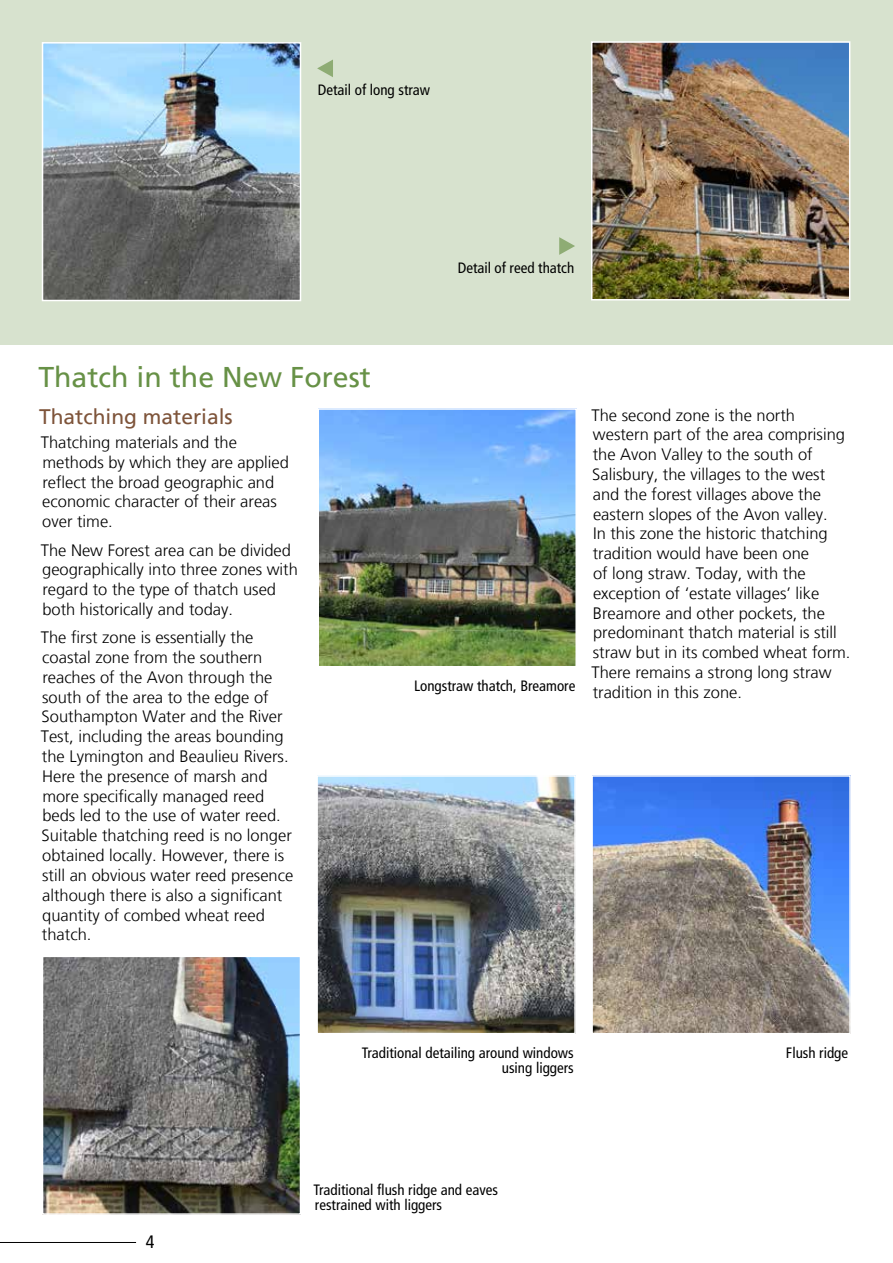
<style>
.page{position:relative;width:893px;height:1263px;background:#fff}
.page>*{position:absolute;margin:0;border:0;box-sizing:border-box;transform-origin:0 0}
.t1{font:28.5px "Frutiger LT";color:#679146}
.t2{font:21px "Frutiger LT";color:#7e543a}
.t3{font:condensed 18px "Frutiger LT";color:#000}
.t4{font:300 16.5px/19.8px "Frutiger LT";color:#000}
.t5{font:condensed 15px/15px "Frutiger LT";color:#000;text-align:right}
</style>
<div class="page">
<hr style="left:0;top:1242px;width:136px;height:1px;background:#000">
<div style="left:0;top:0;width:893px;height:344px;background:#d7e2ce"></div>
<img style="left:45px;top:45px;width:253px;height:253px">
<div style="left:42px;top:42px;width:259px;height:259px;border:2px solid #fff"></div>
<img style="left:594px;top:44px;width:253px;height:253px">
<div style="left:591px;top:41px;width:259px;height:259px;border:2px solid #fff"></div>
<svg style="left:317px;top:60px;width:16px;height:17px"></svg>
<svg style="left:559px;top:237px;width:16px;height:18px"></svg>
<img style="left:45px;top:959px;width:253px;height:253px">
<div style="left:42px;top:956px;width:259px;height:259px;border:2px solid #fff"></div>
<img style="left:320px;top:411px;width:254px;height:253px">
<div style="left:317px;top:408px;width:260px;height:259px;border:2px solid #fff"></div>
<img style="left:319px;top:778px;width:254px;height:253px">
<div style="left:316px;top:775px;width:260px;height:259px;border:2px solid #fff"></div>
<img style="left:594px;top:778px;width:254px;height:253px">
<div style="left:591px;top:775px;width:260px;height:259px;border:2px solid #fff"></div>
<p class="t5" style="left:318px;top:83px;width:114px">Detail of long straw</p>
<h1 class="t1" style="left:38px;top:360px;width:334px">Thatch in the New Forest</h1>
<p class="t2" style="left:39px;top:404px;width:195px">Thatching materials</p>
<p class="t4" style="left:41px;top:433px;width:250px">Thatching materials and the methods by which they are applied reflect the broad geographic and economic character of their areas over time.</p>
<p class="t4" style="left:41px;top:540px;width:259px">The New Forest area can be divided geographically into three zones with regard to the type of thatch used both historically and today.</p>
<p class="t4" style="left:41px;top:628px;width:254px">The first zone is essentially the coastal zone from the southern reaches of the Avon through the south of the area to the edge of<br>Southampton Water and the River<br>Test, including the areas bounding the Lymington and Beaulieu Rivers.<br>Here the presence of marsh and more specifically managed reed beds led to the use of water reed.<br>Suitable thatching reed is no longer obtained locally. However, there is still an obvious water reed presence although there is also a significant quantity of combed wheat reed thatch.</p>
<p class="t5" style="left:458px;top:260px;width:118px">Detail of reed thatch</p>
<p class="t5" style="left:414px;top:679px;width:163px">Longstraw thatch, Breamore</p>
<p class="t4" style="left:591px;top:405px;width:261px">The second zone is the north western part of the area comprising the Avon Valley to the south of<br>Salisbury, the villages to the west and the forest villages above the eastern slopes of the Avon valley.<br>In this zone the historic thatching tradition would have been one<br>of long straw. Today, with the exception of ‘estate villages’ like<br>Breamore and other pockets, the predominant thatch material is still straw but in its combed wheat form.<br>There remains a strong long straw tradition in this zone.</p>
<p class="t5" style="left:362px;top:1046px;width:213px">Traditional detailing around windows using liggers</p>
<p class="t5" style="left:786px;top:1046px;width:64px">Flush ridge</p>
<p class="t3" style="left:146px;top:1232px;width:10px">4</p>
<p class="t5" style="left:314px;top:1182px;width:186px;text-align:left">Traditional flush ridge and eaves restrained with liggers</p>
</div>
